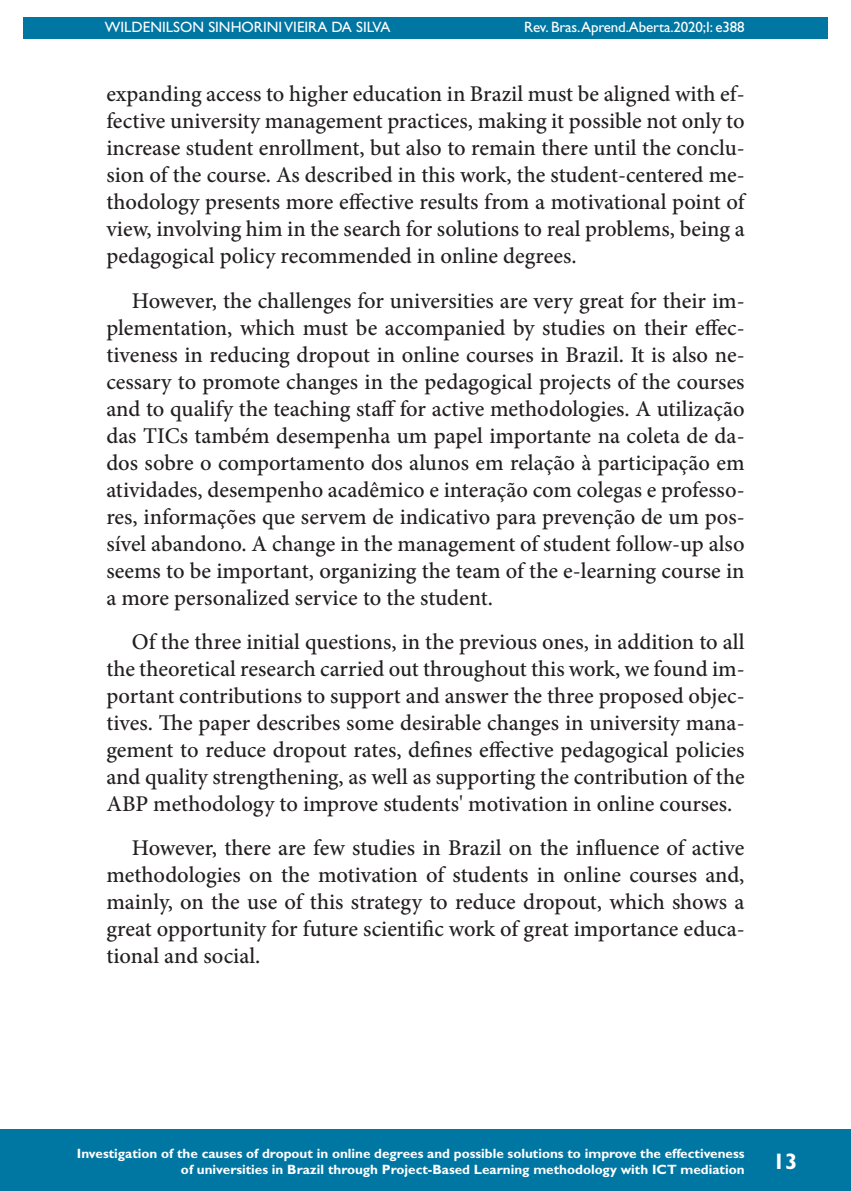
<style>
.page{position:relative;width:851px;height:1191px;background:#fff}
.page>*{position:absolute;margin:0;border:0;box-sizing:border-box;transform-origin:0 0}
.Texto_corrido{font:500 22.5px/27px "Minion Pro";color:#231f20;text-align:justify}
.t1{font:700 22.5px "Gill Sans Std";color:#fff}
.t2{font:15px "Gill Sans Std";color:#fff}
.t3{font:700 13.5px/16.2px "Gill Sans Std";color:#fff;text-align:right}
</style>
<div class="page">
<hr style="left:104px;top:0;width:1px;height:467px;background:#0076a3">
<div style="left:23px;top:17px;width:804px;height:21px;background:#0076a3"></div>
<div style="left:0;top:1129px;width:850px;height:62px;background:#0076a3"></div>
<p class="t2" style="left:105px;top:18px;width:287px">WILDENILSON SINHORINI VIEIRA DA SILVA</p>
<p class="t2" style="left:524px;top:18px;width:222px">Rev. Bras.Aprend.Aberta.2020;I: e388</p>
<p class="Texto_corrido" style="left:106px;top:81px;width:639px">expanding access to higher education in Brazil must be aligned with ef&shy;fective university management practices, making it possible not only to increase student enrollment, but also to remain there until the conclu&shy;sion of the course. As described in this work, the student-centered me&shy;thodology presents more effective results from a motivational point of view, involving him in the search for solutions to real problems, being a pedagogical policy recommended in online degrees.</p>
<p class="Texto_corrido" style="left:106px;top:287px;width:639px;text-indent:26px">However, the challenges for universities are very great for their im&shy;plementation, which must be accompanied by studies on their effec&shy;tiveness in reducing dropout in online courses in Brazil. It is also ne&shy;cessary to promote changes in the pedagogical projects of the courses and to qualify the teaching staff for active methodologies. A utilização das TICs também desempenha um papel importante na coleta de da&shy;dos sobre o comportamento dos alunos em relação à participação em atividades, desempenho acadêmico e interação com colegas e professo&shy;res, informações que servem de indicativo para prevenção de um pos&shy;sível abandono. A change in the management of student follow-up also seems to be important, organizing the team of the e-learning course in a more personalized service to the student.</p>
<p class="Texto_corrido" style="left:106px;top:628px;width:639px;text-indent:26px">Of the three initial questions, in the previous ones, in addition to all the theoretical research carried out throughout this work, we found im&shy;portant contributions to support and answer the three proposed objec&shy;tives. The paper describes some desirable changes in university mana&shy;gement to reduce dropout rates, defines effective pedagogical policies and quality strengthening, as well as supporting the contribution of the ABP methodology to improve students' motivation in online courses.</p>
<p class="Texto_corrido" style="left:106px;top:834px;width:639px;text-indent:26px">However, there are few studies in Brazil on the influence of active methodologies on the motivation of students in online courses and, mainly, on the use of this strategy to reduce dropout, which shows a great opportunity for future scientific work of great importance educa&shy;tional and social.</p>
<p class="t3" style="left:77px;top:1145px;width:669px">Investigation of the causes of dropout in online degrees and possible solutions to improve the effectiveness of universities in Brazil through Project-Based Learning methodology with ICT mediation</p>
<p class="t1" style="left:772px;top:1148px;width:26px">13</p>
</div>
